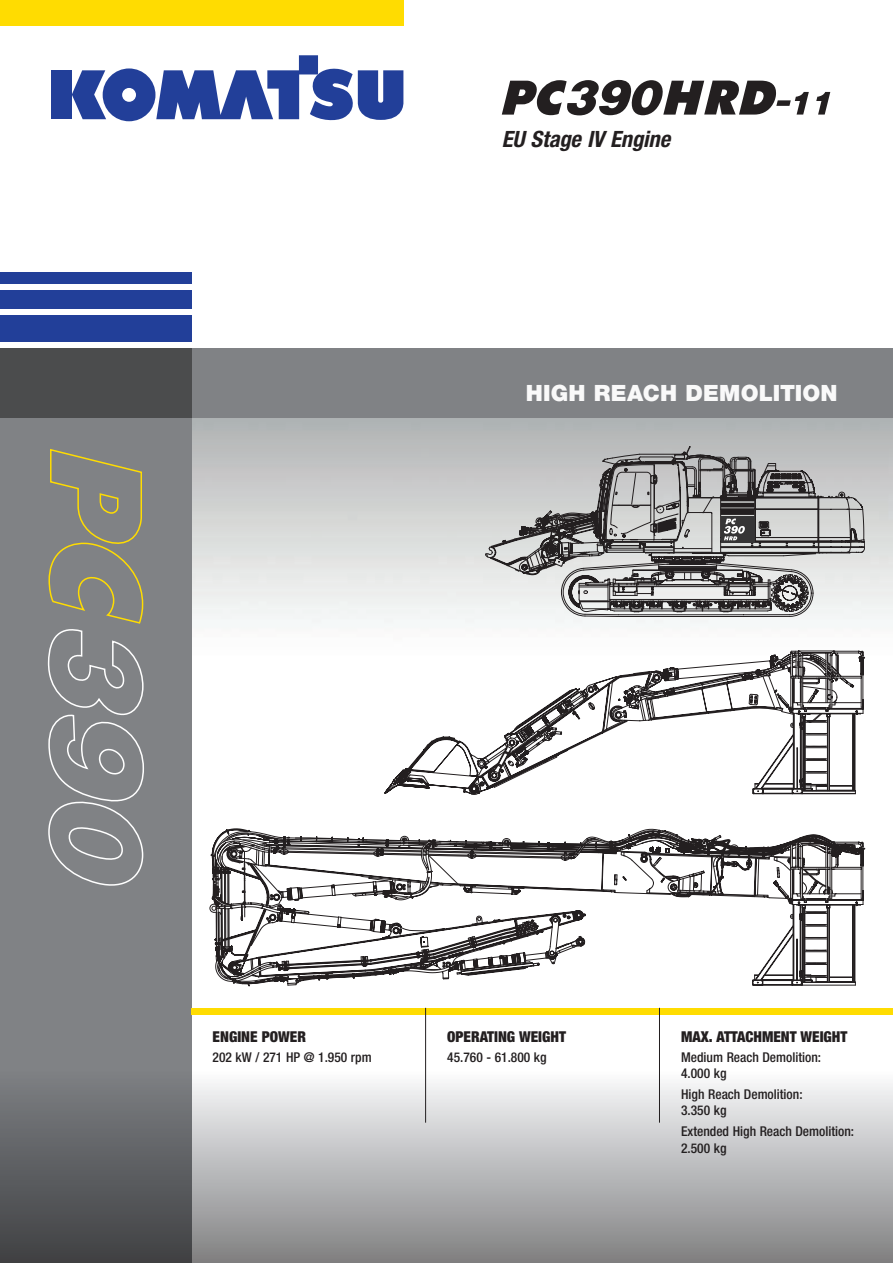
<style>
.page{position:relative;width:893px;height:1263px;background:#fff}
.page>*{position:absolute;margin:0;border:0;box-sizing:border-box;transform-origin:0 0}
.t1{font:900 22.5px "Helvetica Neue LT Pro";letter-spacing:.005em;color:#fff}
.t2{font:italic 700 condensed 22.5px "Helvetica Neue LT Pro";letter-spacing:-.005em;color:#231f20}
.t3{font:900 condensed 15px "Helvetica Neue LT Pro";color:#231f20}
.t4{font:500 condensed 13.5px/16.5px "Helvetica Neue LT Pro";color:#231f20}
</style>
<div class="page">
<img style="left:192px;top:418px;width:701px;height:590px">
<svg style="left:485px;top:446px;width:380px;height:171px"></svg>
<svg style="left:385px;top:650px;width:480px;height:145px"></svg>
<svg style="left:210px;top:828px;width:655px;height:160px"></svg>
<div style="left:0;top:349px;width:192px;height:914px;background:#808285"></div>
<div style="left:0;top:316px;width:192px;height:26px;background:#223f99"></div>
<div style="left:0;top:290px;width:192px;height:19px;background:#223f99"></div>
<div style="left:0;top:272px;width:192px;height:12px;background:#223f99"></div>
<div style="left:0;top:0;width:404px;height:26px;background:#ffdc01"></div>
<div style="left:51px;top:70px;width:21px;height:49px;background:#223f99"></div>
<svg style="left:72px;top:55px;width:331px;height:66px"></svg>
<div style="left:191px;top:1008px;width:702px;height:6px;background:#ffdc01"></div>
<div style="left:0;top:349px;width:893px;height:69px;background:#808285"></div>
<div style="left:0;top:349px;width:192px;height:69px;background:#4b4c4d"></div>
<svg style="left:0;top:1071px;width:893px;height:192px"></svg>
<hr style="left:425px;top:1008px;width:1px;height:115px;background:#231f20">
<hr style="left:659px;top:1008px;width:1px;height:115px;background:#231f20">
<svg style="left:47px;top:449px;width:97px;height:437px"></svg>
<svg style="left:502px;top:80px;width:328px;height:36px"></svg>
<h1 class="t2" style="left:502px;top:125px;width:170px">EU Stage IV Engine</h1>
<h1 class="t1" style="left:526px;top:379px;width:314px">HIGH REACH DEMOLITION</h1>
<p class="t3" style="left:213px;top:1028px;width:95px">ENGINE POWER</p>
<p class="t4" style="left:213px;top:1048px;width:161px">202 kW / 271 HP @ 1.950 rpm</p>
<p class="t3" style="left:447px;top:1028px;width:120px">OPERATING WEIGHT</p>
<p class="t4" style="left:447px;top:1048px;width:101px">45.760 - 61.800 kg</p>
<p class="t3" style="left:681px;top:1028px;width:168px">MAX. ATTACHMENT WEIGHT</p>
<p class="t4" style="left:681px;top:1048px;width:141px">Medium Reach Demolition:<br>4.000 kg</p>
<p class="t4" style="left:681px;top:1086px;width:123px">High Reach Demolition:<br>3.350 kg</p>
<p class="t4" style="left:681px;top:1123px;width:175px">Extended High Reach Demolition:<br>2.500 kg</p>
</div>
